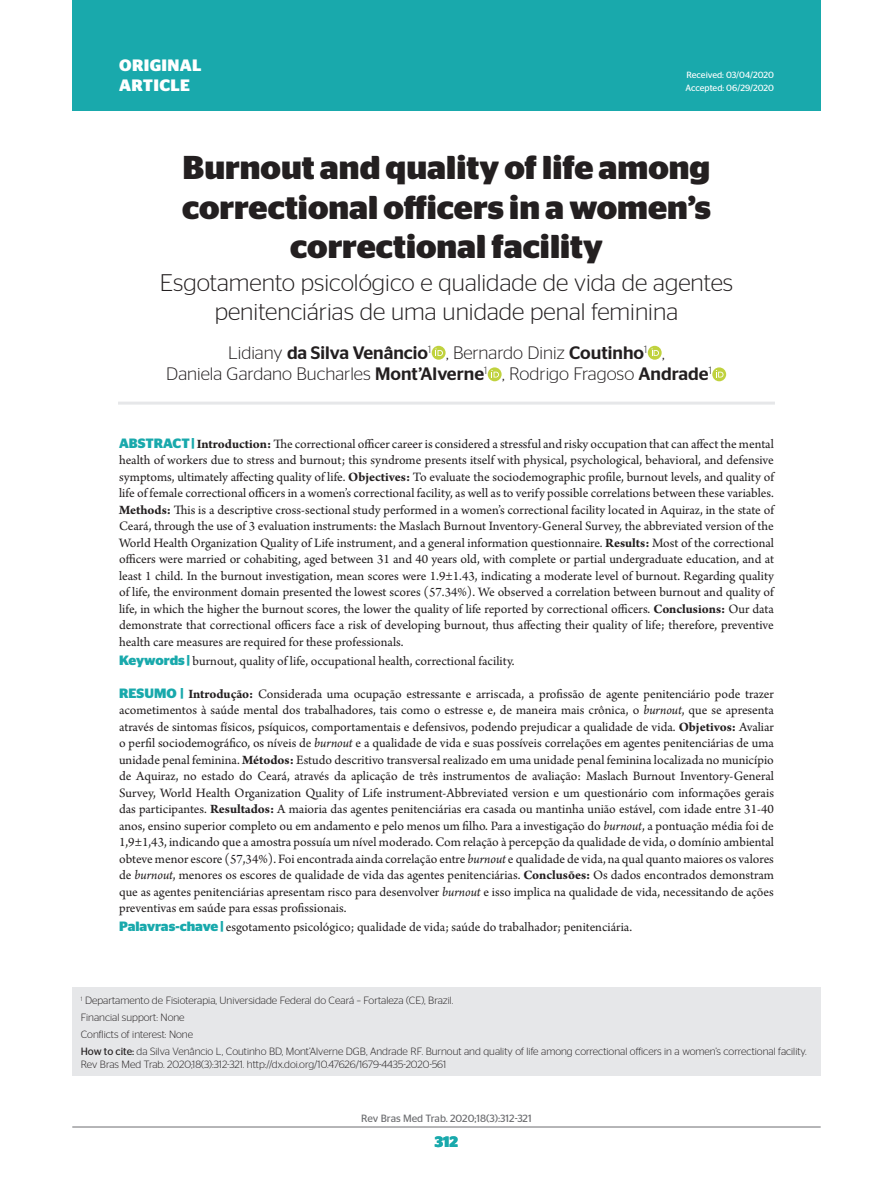
<style>
.page{position:relative;width:893px;height:1191px;background:#fff}
.page>*{position:absolute;margin:0;border:0;box-sizing:border-box;transform-origin:0 0}
.t1{font:700 33px/39.6px "Stag Sans";color:#231f20;text-align:center}
.t2{font:300 24px/28.8px "Stag Sans";color:#231f20;text-align:center}
.t3{font:300 18px/21.6px "Stag Sans";color:#231f20}
.t4{font:700 16.5px/19.8px "Stag Sans";letter-spacing:.02em;color:#fff}
.t5{font:700 15px "Stag Sans";color:#19a9ac}
.t6{font:13.5px/16.5px "Arno Pro";color:#231f20;text-align:justify}
.t7{font:700 13.5px "Stag Sans";color:#19a9ac}
.t8{font:300 10.5px/16.8px "Stag Sans";color:#231f20}
.t9{font:10.5px "Stag Sans";color:#6c6d70}
.t10{font:9px/12.9px "Stag Sans";color:#fff}
.s1{font-weight:500}
.s2{font-family:"Stag Sans";font-weight:700;color:#19a9ac}
.s3{font-weight:700}
.s4{font-style:italic}
.s5{font-weight:400}
</style>
<div class="page">
<hr style="left:72px;top:1126px;width:749px;height:1px;background:#6c6d70">
<div style="left:72px;top:0;width:749px;height:110px;background:#19a9ac"></div>
<hr style="left:118px;top:401px;width:657px;height:3px;background:#e6e7e9">
<svg style="left:431px;top:345px;width:15px;height:15px"></svg>
<div style="left:432px;top:346px;width:14px;height:14px;background:#c0d23e;border-radius:50%"></div>
<svg style="left:435px;top:348px;width:8px;height:8px"></svg>
<svg style="left:647px;top:345px;width:15px;height:15px"></svg>
<div style="left:648px;top:346px;width:14px;height:14px;background:#c0d23e;border-radius:50%"></div>
<svg style="left:651px;top:348px;width:8px;height:8px"></svg>
<svg style="left:487px;top:367px;width:15px;height:15px"></svg>
<svg style="left:488px;top:367px;width:14px;height:14px"></svg>
<svg style="left:491px;top:370px;width:8px;height:7px"></svg>
<svg style="left:712px;top:367px;width:15px;height:15px"></svg>
<svg style="left:712px;top:367px;width:14px;height:14px"></svg>
<svg style="left:716px;top:370px;width:7px;height:7px"></svg>
<div style="left:72px;top:987px;width:749px;height:89px;background:#e6e7e9"></div>
<p class="t4" style="left:119px;top:56px;width:84px">Original<br>Article</p>
<p class="t10" style="left:685px;top:69px;width:90px">Received: 03/04/2020<br>Accepted: 06/29/2020</p>
<h1 class="t1" style="left:182px;top:148px;width:530px">Burnout and quality of life among correctional officers in a women’s correctional facility</h1>
<h2 class="t2" style="left:160px;top:268px;width:575px">Esgotamento psicológico e qualidade de vida de agentes penitenciárias de uma unidade penal feminina</h2>
<h3 class="t3" style="left:166px;top:341px;width:547px;text-indent:62px">Lidiany <span class="s1">da Silva Venâncio</span><sup>1</sup> , Bernardo Diniz <span class="s1">Coutinho</span><sup>1</sup> ,<br>Daniela Gardano Bucharles <span class="s1">Mont’Alverne</span><sup>1</sup> , Rodrigo Fragoso <span class="s1">Andrade</span><sup>1</sup></h3>
<p class="t6" style="left:119px;top:436px;width:656px;text-indent:73px"><span class="s2">|</span> <span class="s3">Introduction:</span> The correctional officer career is considered a stressful and risky occupation that can affect the mental health of workers due to stress and burnout; this syndrome presents itself with physical, psychological, behavioral, and defensive symptoms, ultimately affecting quality of life. <span class="s3">Objectives:</span> To evaluate the sociodemographic profile, burnout levels, and quality of life of female correctional officers in a women’s correctional facility, as well as to verify possible correlations between these variables.<br><span class="s3">Methods:</span> This is a descriptive cross-sectional study performed in a women’s correctional facility located in Aquiraz, in the state of Ceará, through the use of 3 evaluation instruments: the Maslach Burnout Inventory-General Survey, the abbreviated version of the World Health Organization Quality of Life instrument, and a general information questionnaire. <span class="s3">Results:</span> Most of the correctional officers were married or cohabiting, aged between 31 and 40 years old, with complete or partial undergraduate education, and at least 1 child. In the burnout investigation, mean scores were 1.9±1.43, indicating a moderate level of burnout. Regarding quality of life, the environment domain presented the lowest scores (57.34%). We observed a correlation between burnout and quality of life, in which the higher the burnout scores, the lower the quality of life reported by correctional officers. <span class="s3">Conclusions:</span> Our data demonstrate that correctional officers face a risk of developing burnout, thus affecting their quality of life; therefore, preventive health care measures are required for these professionals.</p>
<p class="t6" style="left:119px;top:653px;width:397px"><span class="s2">Keywords |</span> burnout, quality of life, occupational health, correctional facility.</p>
<p class="t6" style="left:119px;top:686px;width:656px"><span class="s2">RESUMO |</span> <span class="s3">Introdução:</span> Considerada uma ocupação estressante e arriscada, a profissão de agente penitenciário pode trazer acometimentos à saúde mental dos trabalhadores, tais como o estresse e, de maneira mais crônica, o <span class="s4">burnout</span>, que se apresenta através de sintomas físicos, psíquicos, comportamentais e defensivos, podendo prejudicar a qualidade de vida. <span class="s3">Objetivos:</span> Avaliar o perfil sociodemográfico, os níveis de <span class="s4">burnout</span> e a qualidade de vida e suas possíveis correlações em agentes penitenciárias de uma unidade penal feminina. <span class="s3">Métodos:</span> Estudo descritivo transversal realizado em uma unidade penal feminina localizada no município de Aquiraz, no estado do Ceará, através da aplicação de três instrumentos de avaliação: Maslach Burnout Inventory-General Survey, World Health Organization Quality of Life instrument-Abbreviated version e um questionário com informações gerais das participantes. <span class="s3">Resultados:</span> A maioria das agentes penitenciárias era casada ou mantinha união estável, com idade entre 31-40 anos, ensino superior completo ou em andamento e pelo menos um filho. Para a investigação do <span class="s4">burnout</span>, a pontuação média foi de 1,9±1,43, indicando que a amostra possuía um nível moderado. Com relação à percepção da qualidade de vida, o domínio ambiental obteve menor escore (57,34%). Foi encontrada ainda correlação entre <span class="s4">burnout</span> e qualidade de vida, na qual quanto maiores os valores de <span class="s4">burnout</span>, menores os escores de qualidade de vida das agentes penitenciárias. <span class="s3">Conclusões:</span> Os dados encontrados demonstram que as agentes penitenciárias apresentam risco para desenvolver <span class="s4">burnout</span> e isso implica na qualidade de vida, necessitando de ações preventivas em saúde para essas profissionais.</p>
<p class="t6" style="left:119px;top:919px;width:515px"><span class="s2">Palavras-chave |</span> esgotamento psicológico; qualidade de vida; saúde do trabalhador; penitenciária.</p>
<p class="t7" style="left:119px;top:435px;width:37px">ABSTRACT</p>
<p class="t8" style="left:81px;top:992px;width:727px"><sup>1</sup> Departamento de Fisioterapia, Universidade Federal do Ceará – Fortaleza (CE), Brazil.<br>Financial support: None<br>Conflicts of interest: None<br><span class="s5">How to cite:</span> da Silva Venâncio L, Coutinho BD, Mont’Alverne DGB, Andrade RF. Burnout and quality of life among correctional officers in a women’s correctional facility.</p>
<p class="t8" style="left:81px;top:1055px;width:367px">Rev Bras Med Trab. 2020;18(3):312-321. http://dx.doi.org/10.47626/1679-4435-2020-561</p>
<p class="t9" style="left:361px;top:1112px;width:172px">Rev Bras Med Trab. 2020;18(3):312-321</p>
<p class="t5" style="left:435px;top:1133px;width:25px">312</p>
</div>
